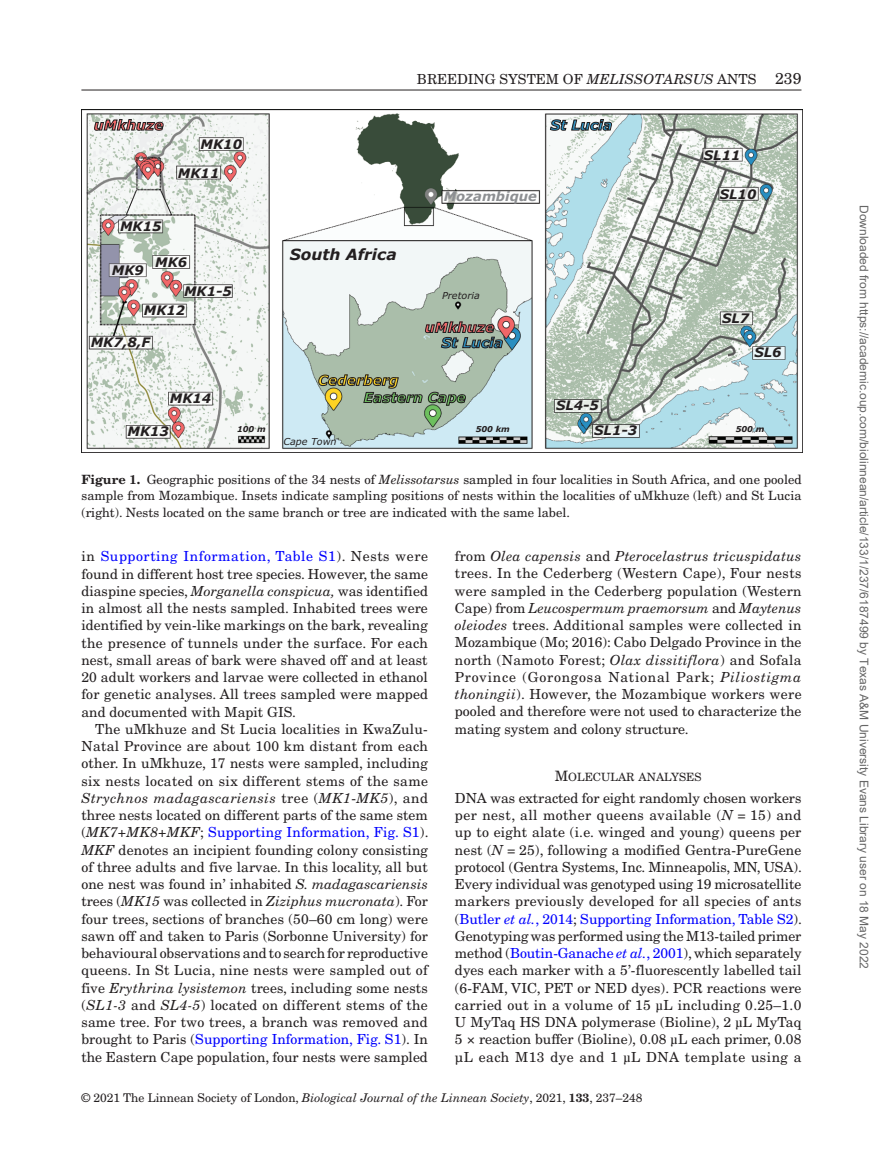
<style>
.page{position:relative;width:893px;height:1174px;background:#fff}
.page>*{position:absolute;margin:0;border:0;box-sizing:border-box;transform-origin:0 0}
.t1{font:italic 700 15.45px "Verdana";color:#231f20}
.t2{font:13.8px/17.2px "New Century Schlbk";color:#231f20;text-align:justify}
.t3{font:italic 700 13.8px "Verdana";color:#f16768}
.t4{font:italic 700 13.8px "Verdana";color:#298ec0}
.t5{font:italic 700 13.8px "Verdana";color:#6dc05f}
.t6{font:italic 700 13.8px "Verdana";color:#fdd424}
.t7{font:italic 700 13.2px/28.3px "Verdana";color:#231f20}
.t8{font:italic 700 13.2px "Verdana";color:#8d8f92}
.t9{font:12.75px/16.5px "New Century Schlbk";color:#231f20;text-align:justify}
.t10{font:12px "Arial";color:#666}
.t11{font:12px "New Century Schlbk";color:#231f20}
.t12{font:11.4px "New Century Schlbk Roman SC800";color:#231f20}
.t13{font:italic 9.6px "Verdana";color:#231f20}
.t14{font:italic 700 8.1px "Verdana";color:#231f20}
.s1{font-style:italic}
.s2{font-size:15.75px}
.s3{font-weight:700}
.s4{color:#00f}
.s5{font-size:14.25px}
.s6{font-style:italic;color:#00f}
.s7{font-family:"Gandhari Unicode"}
</style>
<div class="page">
<hr style="left:81px;top:90px;width:720px;height:1px;background:#231f20">
<img style="left:81px;top:110px;width:721px;height:342px">
<svg style="left:550px;top:119px;width:62px;height:12px"></svg>
<svg style="left:94px;top:119px;width:70px;height:13px"></svg>
<svg style="left:318px;top:374px;width:148px;height:32px;background:#93a08c"></svg>
<svg style="left:425px;top:321px;width:78px;height:28px;background:#848e81"></svg>
<p class="t2" style="left:417px;top:70px;width:386px">BREEDING SYSTEM OF <span class="s1">MELISSOTARSUS</span> ANTS <span class="s2">239</span></p>
<p class="t3" style="left:94px;top:115px;width:71px">uMkhuze</p>
<p class="t4" style="left:550px;top:115px;width:63px">St Lucia</p>
<p class="t7" style="left:178px;top:130px;width:66px;text-indent:23px">MK10<br>MK11</p>
<p class="t7" style="left:120px;top:212px;width:43px">MK15</p>
<p class="t7" style="left:155px;top:248px;width:34px">MK6</p>
<p class="t7" style="left:112px;top:256px;width:34px">MK9</p>
<p class="t7" style="left:144px;top:296px;width:43px">MK12</p>
<p class="t7" style="left:91px;top:328px;width:61px">MK7,8,F</p>
<p class="t7" style="left:184px;top:276px;width:49px">MK1-5</p>
<p class="t7" style="left:170px;top:383px;width:43px">MK14</p>
<p class="t1" style="left:290px;top:243px;width:108px">South Africa</p>
<p class="t6" style="left:318px;top:370px;width:82px">Cederberg</p>
<p class="t8" style="left:444px;top:187px;width:95px">Mozambique</p>
<p class="t13" style="left:442px;top:289px;width:39px">Pretoria</p>
<p class="t3" style="left:425px;top:318px;width:71px">uMkhuze</p>
<p class="t4" style="left:441px;top:333px;width:63px">St Lucia</p>
<p class="t5" style="left:363px;top:388px;width:104px">Eastern Cape</p>
<p class="t7" style="left:556px;top:391px;width:44px">SL4-5</p>
<p class="t7" style="left:704px;top:141px;width:38px">SL11</p>
<p class="t7" style="left:720px;top:180px;width:38px">SL10</p>
<p class="t7" style="left:722px;top:304px;width:29px">SL7</p>
<p class="t7" style="left:754px;top:338px;width:29px">SL6</p>
<p class="t7" style="left:128px;top:417px;width:43px">MK13</p>
<p class="t14" style="left:237px;top:423px;width:30px">100 m</p>
<p class="t14" style="left:476px;top:424px;width:36px">500 km</p>
<p class="t7" style="left:594px;top:416px;width:44px">SL1-3</p>
<p class="t14" style="left:736px;top:423px;width:30px">500 m</p>
<p class="t13" style="left:283px;top:435px;width:55px">Cape Town</p>
<p class="t9" style="left:81px;top:471px;width:722px"><span class="s3">Figure 1.</span> Geographic positions of the 34 nests of <span class="s1">Melissotarsus</span> sampled in four localities in South Africa, and one pooled sample from Mozambique. Insets indicate sampling positions of nests within the localities of uMkhuze (left) and St Lucia (right). Nests located on the same branch or tree are indicated with the same label.</p>
<p class="t2" style="left:81px;top:548px;width:348px">in <span class="s4">Supporting Information, Table S1</span>). Nests were found in different host tree species. However, the same diaspine species, <span class="s1">Morganella conspicua,</span> was identified in almost all the nests sampled. Inhabited trees were identified by vein-like markings on the bark, revealing the presence of tunnels under the surface. For each nest, small areas of bark were shaved off and at least 20 adult workers and larvae were collected in ethanol for genetic analyses. All trees sampled were mapped and documented with Mapit GIS.</p>
<p class="t2" style="left:81px;top:720px;width:349px;text-indent:14px">The uMkhuze and St Lucia localities in KwaZulu-Natal Province are about 100 km distant from each other. In uMkhuze, 17 nests were sampled, including six nests located on six different stems of the same <span class="s1">Strychnos madagascariensis</span> tree (<span class="s1">MK1</span>-<span class="s1">MK5</span>), and three nests located on different parts of the same stem (<span class="s1">MK7</span>+<span class="s1">MK8</span>+<span class="s1">MKF</span>; <span class="s4">Supporting Information, Fig. S1</span>).<br><span class="s1">MKF</span> denotes an incipient founding colony consisting of three adults and five larvae. In this locality, all but one nest was found in’ inhabited <span class="s1">S. madagascariensis </span>trees (<span class="s1">MK15</span> was collected in <span class="s1">Ziziphus mucronata</span>). For four trees, sections of branches (50–60 cm long) were sawn off and taken to Paris (Sorbonne University) for behavioural observations and to search for reproductive queens. In St Lucia, nine nests were sampled out of five <span class="s1">Erythrina lysistemon</span> trees, including some nests (<span class="s1">SL1-3</span> and <span class="s1">SL4-5</span>) located on different stems of the same tree. For two trees, a branch was removed and brought to Paris (<span class="s4">Supporting Information, Fig. S1</span>). In the Eastern Cape population, four nests were sampled</p>
<p class="t2" style="left:455px;top:547px;width:348px">from <span class="s1">Olea capensis</span> and <span class="s1">Pterocelastrus tricuspidatus </span>trees. In the Cederberg (Western Cape), Four nests were sampled in the Cederberg population (Western Cape) from <span class="s1">Leucospermum praemorsum</span> and <span class="s1">Maytenus oleiodes</span> trees. Additional samples were collected in Mozambique (Mo; 2016): Cabo Delgado Province in the north (Namoto Forest; <span class="s1">Olax dissitiflora</span>) and Sofala Province (Gorongosa National Park; <span class="s1">Piliostigma thoningii</span>). However, the Mozambique workers were pooled and therefore were not used to characterize the mating system and colony structure.</p>
<p class="t12" style="left:555px;top:770px;width:148px"><span class="s5">M</span>OLECULAR ANALYSES</p>
<p class="t2" style="left:455px;top:789px;width:349px">DNA was extracted for eight randomly chosen workers per nest, all mother queens available (<span class="s1">N</span> = 15) and up to eight alate (i.e. winged and young) queens per nest (<span class="s1">N</span> = 25), following a modified Gentra-PureGene protocol (Gentra Systems, Inc. Minneapolis, MN, USA).<br>Every individual was genotyped using 19 microsatellite markers previously developed for all species of ants (<span class="s4">Butler</span> <span class="s6">et al.</span><span class="s4">, 2014</span>; <span class="s4">Supporting Information, Table S2</span>).<br>Genotyping was performed using the M13-tailed primer method (<span class="s4">Boutin-Ganache</span> <span class="s6">et al.</span><span class="s4">, 2001</span>), which separately dyes each marker with a 5’-fluorescently labelled tail (6-FAM, VIC, PET or NED dyes). PCR reactions were carried out in a volume of 15 <span class="s7">µ</span>L including 0.25–1.0<br>U MyTaq HS DNA polymerase (Bioline), 2 <span class="s7">µ</span>L MyTaq 5 × reaction buffer (Bioline), 0.08 <span class="s7">µ</span>L each primer, 0.08 μL each M13 dye and 1 <span class="s7">µ</span>L DNA template using a</p>
<p class="t11" style="left:81px;top:1090px;width:562px">© 2021 The Linnean Society of London, <span class="s1">Biological Journal of the Linnean Society</span>, 2021, <span class="s3">133</span>, 237–248</p>
<p class="t10" style="left:868px;top:205px;width:765px;rotate:90deg">Downloaded from https://academic.oup.com/biolinnean/article/133/1/237/6187499 by Texas A&amp;M University Evans Library user on 18 May 2022</p>
</div>
